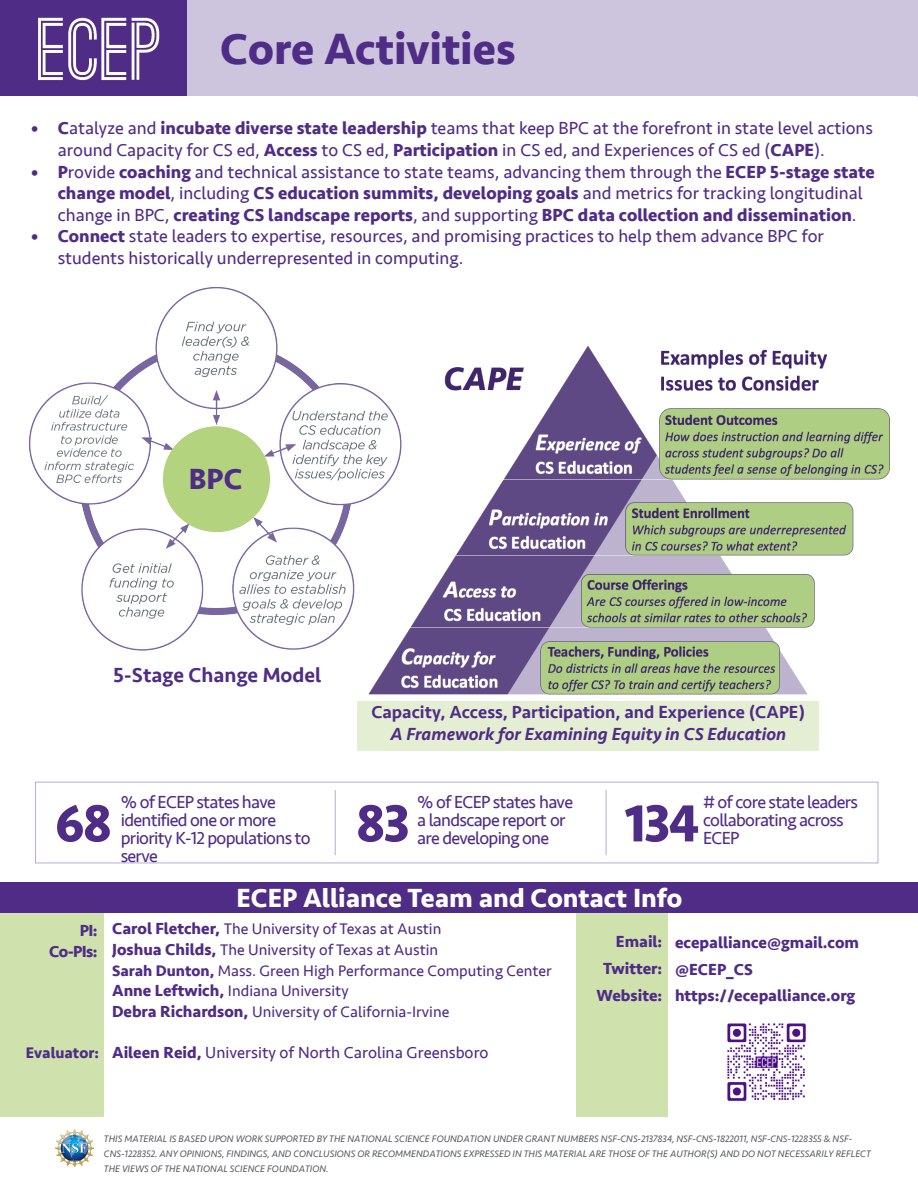
<style>
.page{position:relative;width:918px;height:1188px;background:#fff}
.page>*{position:absolute;margin:0;border:0;box-sizing:border-box;transform-origin:0 0}
.t1{font:700 54px "Seravek";letter-spacing:-.04em;color:#4f2c86}
.t2{font:700 45px "Seravek";color:#4f2c86}
.t3{font:700 30px "Seravek";color:#4f2c86}
.t4{font:700 27px "Seravek";color:#fff}
.t5{font:500 21px "Seravek";color:#4f2c86}
.t6{font:18px/21.6px "Seravek";color:#4f2c86}
.t7{font:18px/18px "Seravek";letter-spacing:-.04em;color:#4f2c86}
.t8{font:500 18px "Seravek";color:#4f2c86}
.t9{font:italic 500 18px "Seravek";color:#4f2c86}
.t10{font:700 16.5px "Seravek";color:#4f2c86}
.t11{font:16.5px "Seravek";color:#4f2c86}
.t12{font:15.75px/20.7px "Seravek";color:#4f2c86}
.t13{font:700 15.75px "Seravek";color:#4f2c86}
.t14{font:italic 9.75px/15px "Seravek";color:#585c5e}
.s1{font-weight:700}
.s2{font-weight:700;font-size:16.5px}
</style>
<div class="page">
<div style="left:35px;top:782px;width:843px;height:81px;border:1px solid #b9accf"></div>
<img style="left:368px;top:345px;width:522px;height:350px">
<div style="left:576px;top:913px;width:92px;height:204px;background:#cfe2ad"></div>
<div style="left:1px;top:913px;width:103px;height:204px;background:#cfe2ad"></div>
<img style="left:29px;top:287px;width:398px;height:386px">
<img style="left:56px;top:1129px;width:37px;height:38px">
<div style="left:1px;top:1px;width:192px;height:95px;background:#4f2c86"></div>
<div style="left:0;top:0;width:193px;height:97px;border:2px solid #4f2c86"></div>
<div style="left:188px;top:0;width:730px;height:97px;background:#cdc5dd"></div>
<img style="left:38px;top:17px;width:122px;height:64px">
<div style="left:358px;top:702px;width:461px;height:49px;background:#e4eed3"></div>
<div style="left:163px;top:426px;width:107px;height:106px;background:#b3d37e;border-radius:50%"></div>
<div style="left:1px;top:882px;width:917px;height:31px;background:#4f2c86"></div>
<img style="left:727px;top:1023px;width:79px;height:78px">
<hr style="left:335px;top:790px;width:1px;height:65px;background:#b9accf">
<hr style="left:606px;top:790px;width:1px;height:65px;background:#b9accf">
<p class="t2" style="left:220px;top:13px;width:297px">Core Activities</p>
<p class="t6" style="left:58px;top:118px;width:817px;text-indent:-27px"><span class="s1">• C</span>atalyze and <span class="s1">incubate diverse state leadership</span> teams that keep BPC at the forefront in state level actions around Capacity for CS ed, <span class="s1">Access</span> to CS ed, <span class="s1">Participation</span> in CS ed, and Experiences of CS ed (<span class="s1">CAPE</span>).</p>
<p class="t6" style="left:58px;top:161px;width:818px;text-indent:-27px"><span class="s1">• P</span>rovide <span class="s1">coaching</span> and technical assistance to state teams, advancing them through the <span class="s1">ECEP 5-stage state change model</span>, including <span class="s1">CS education summits, developing goals</span> and metrics for tracking longitudinal change in BPC, <span class="s1">creating CS landscape reports</span>, and supporting <span class="s1">BPC data collection and dissemination</span>.</p>
<p class="t6" style="left:58px;top:226px;width:768px;text-indent:-27px"><span class="s1">• Connect</span> state leaders to expertise, resources, and promising practices to help them advance BPC for students historically underrepresented in computing.</p>
<p class="t3" style="left:189px;top:455px;width:55px">BPC</p>
<p class="t5" style="left:113px;top:662px;width:210px">5-Stage Change Model</p>
<p class="t8" style="left:371px;top:701px;width:435px">Capacity, Access, Participation, and Experience (CAPE)</p>
<p class="t9" style="left:390px;top:723px;width:397px">A Framework for Examining Equity in CS Education</p>
<p class="t7" style="left:121px;top:793px;width:191px">% of ECEP states have identified one or more priority K-12 populations to serve</p>
<p class="t7" style="left:417px;top:793px;width:157px">% of ECEP states have a landscape report or are developing one</p>
<p class="t7" style="left:703px;top:793px;width:157px"># of core state leaders</p>
<p class="t1" style="left:55px;top:780px;width:59px">68</p>
<p class="t1" style="left:356px;top:780px;width:56px">83</p>
<p class="t1" style="left:625px;top:780px;width:76px">134</p>
<p class="t7" style="left:703px;top:811px;width:142px">collaborating across</p>
<p class="t6" style="left:703px;top:827px;width:38px">ECEP</p>
<p class="t10" style="left:80px;top:917px;width:19px">PI:</p>
<p class="t10" style="left:49px;top:938px;width:50px">Co-PIs:</p>
<p class="t13" style="left:26px;top:1040px;width:74px">Evaluator:</p>
<p class="t4" style="left:237px;top:876px;width:447px">ECEP Alliance Team and Contact Info</p>
<p class="t12" style="left:112px;top:919px;width:441px"><span class="s2">Carol Fletcher,</span> The University of Texas at Austin<br><span class="s2">Joshua Childs,</span> The University of Texas at Austin<br><span class="s1">Sarah Dunton,</span> Mass. Green High Performance Computing Center <span class="s2">Anne Leftwich,</span> Indiana University<br><span class="s2">Debra Richardson,</span> University of California-Irvine</p>
<p class="t11" style="left:112px;top:1040px;width:378px"><span class="s1">Aileen Reid,</span> University of North Carolina Greensboro</p>
<p class="t10" style="left:616px;top:929px;width:48px">Email:</p>
<p class="t10" style="left:603px;top:956px;width:61px">Twitter:</p>
<p class="t10" style="left:596px;top:983px;width:67px">Website:</p>
<p class="t10" style="left:675px;top:929px;width:185px">ecepalliance@gmail.com</p>
<p class="t10" style="left:675px;top:956px;width:79px">@ECEP_CS</p>
<p class="t10" style="left:675px;top:983px;width:182px">https://ecepalliance.org</p>
<p class="t14" style="left:104px;top:1131px;width:768px">THIS MATERIAL IS BASED UPON WORK SUPPORTED BY THE NATIONAL SCIENCE FOUNDATION UNDER GRANT NUMBERS NSF-CNS-2137834, NSF-CNS-1822011, NSF-CNS-1228355 &amp; NSF-<br>CNS-1228352. ANY OPINIONS, FINDINGS, AND CONCLUSIONS OR RECOMMENDATIONS EXPRESSED IN THIS MATERIAL ARE THOSE OF THE AUTHOR(S) AND DO NOT NECESSARILY REFLECT<br>THE VIEWS OF THE NATIONAL SCIENCE FOUNDATION.</p>
</div>
